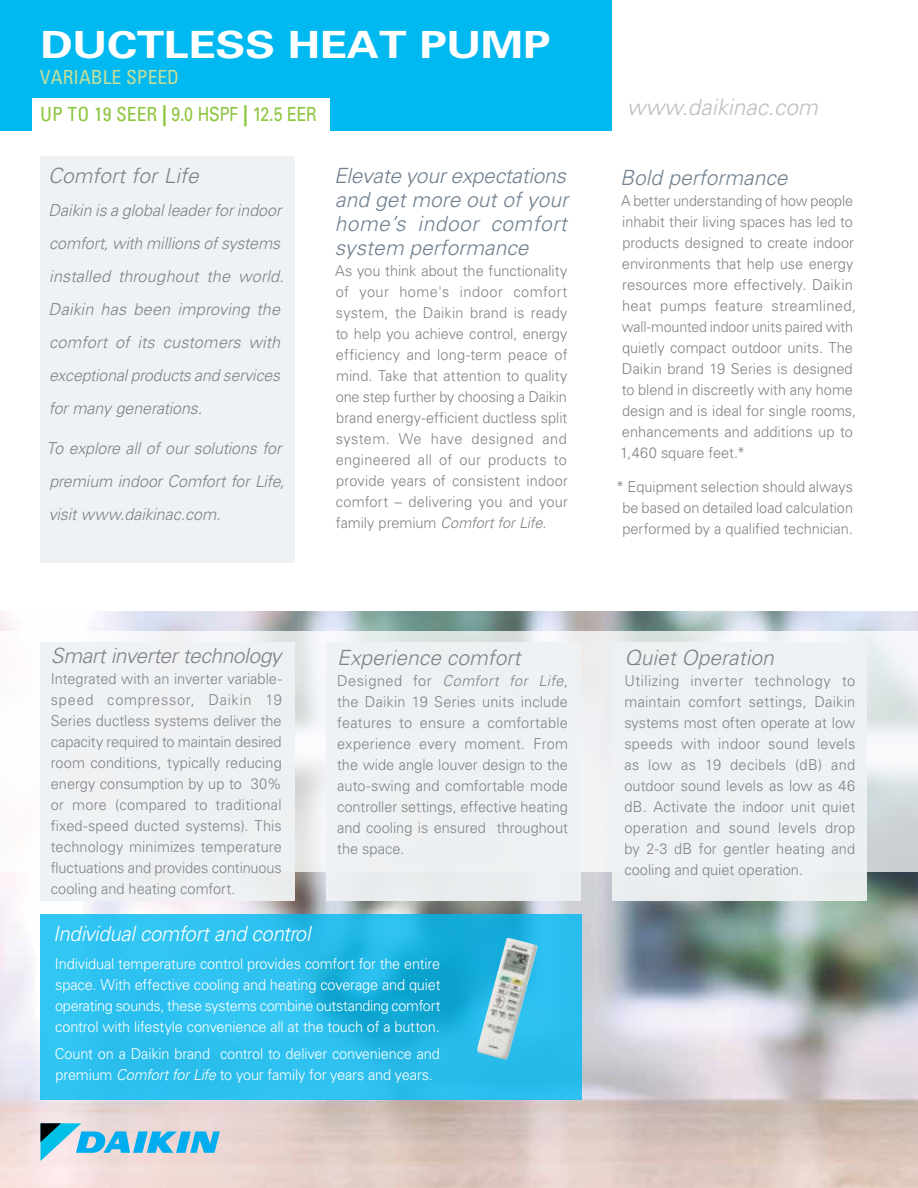
<style>
.page{position:relative;width:918px;height:1188px;background:#fff}
.page>*{position:absolute;margin:0;border:0;box-sizing:border-box;transform-origin:0 0}
.t1{font:700 37.5px "Univers";letter-spacing:-.01em;color:#fff;scale:1.2 1}
.t2{font:italic 300 22.5px "Univers";color:#bcbec0}
.t3{font:italic 300 21px/24px "Univers";color:#718190;text-align:justify}
.t4{font:italic 300 21px "Univers";color:#808285}
.t5{font:italic 300 21px "Univers";letter-spacing:-.015em;color:#fff}
.t6{font:italic 300 21px "Univers";letter-spacing:-.02em;color:#808285}
.t7{font:19.5px "Univers";letter-spacing:-.02em;color:#8dc63f;scale:.82 1}
.t8{font:condensed 19.5px "Univers";color:#c3de99}
.t9{font:italic 300 16.5px/33px "Univers";color:#808285}
.t10{font:300 15px/21px "Univers";color:#808285;text-align:justify}
.t11{font:300 15px/21px "Univers";color:#808285;scale:.95 1}
.t12{font:300 15px/21px "Univers";letter-spacing:-.01em;color:#fff;text-align:justify}
.s1{font-stretch:condensed}
.s2{font-weight:700;font-size:21px}
.s3{font-style:italic}
</style>
<div class="page">
<img style="left:0;top:611px;width:918px;height:577px">
<div style="left:40px;top:157px;width:255px;height:406px;background:#eff2f4"></div>
<svg style="left:40px;top:914px;width:541px;height:186px;background:#2bbce9"></svg>
<svg style="left:0;top:631px;width:918px;height:241px"></svg>
<div style="left:0;top:0;width:612px;height:131px;background:#00b9f1"></div>
<div style="left:32px;top:98px;width:297px;height:34px;background:#fff"></div>
<div style="left:40px;top:642px;width:255px;height:259px;background:#eff2f4"></div>
<div style="left:326px;top:642px;width:255px;height:259px;background:#eff2f4"></div>
<div style="left:612px;top:642px;width:255px;height:259px;background:#eff2f4"></div>
<svg style="left:40px;top:1123px;width:180px;height:38px;background:#8dc5da"></svg>
<img style="left:477px;top:938px;width:31px;height:122px">
<h1 class="t1" style="left:41px;top:23px;width:426px">DUCTLESS HEAT PUMP</h1>
<h3 class="t8" style="left:40px;top:65px;width:141px">VARIABLE SPEED</h3>
<h3 class="t7" style="left:40px;top:101px;width:339px"><span class="s1">UP TO 19 SEER</span> <span class="s2">|</span> 9.0 HSPF <span class="s2">|</span> 12.5 EER</h3>
<h3 class="t4" style="left:48px;top:163px;width:152px">Comfort for Life</h3>
<p class="t9" style="left:49px;top:193px;width:237px">Daikin is a global leader for indoor comfort, with millions of systems installed throughout the world.<br>Daikin has been improving the comfort of its customers with exceptional products and services for many generations.</p>
<p class="t9" style="left:47px;top:431px;width:240px">To explore all of our solutions for premium indoor Comfort for Life, visit www.daikinac.com.</p>
<h3 class="t3" style="left:334px;top:163px;width:236px">Elevate your expectations and get more out of your home’s indoor comfort system performance</h3>
<p class="t10" style="left:335px;top:260px;width:234px">As you think about the functionality of your home's indoor comfort system, the Daikin brand is ready to help you achieve control, energy efficiency and long-term peace of mind. Take that attention to quality one step further by choosing a Daikin brand energy-efficient ductless split system. We have designed and engineered all of our products to provide years of consistent indoor comfort – delivering you and your family premium <span class="s3">Comfort for Life</span>.</p>
<h3 class="t6" style="left:51px;top:643px;width:232px">Smart inverter technology</h3>
<p class="t10" style="left:51px;top:668px;width:232px">Integrated with an inverter variable&shy;speed compressor, Daikin 19<br>Series ductless systems deliver the capacity required to maintain desired room conditions, typically reducing energy consumption by up to 30% or more (compared to traditional fixed-speed ducted systems). This technology minimizes temperature fluctuations and provides continuous cooling and heating comfort.</p>
<h3 class="t4" style="left:337px;top:645px;width:185px">Experience comfort</h3>
<p class="t10" style="left:337px;top:670px;width:232px">Designed for <span class="s3">Comfort for Life</span>, the Daikin 19 Series units include features to ensure a comfortable experience every moment. From the wide angle louver design to the auto-swing and comfortable mode controller settings, effective heating and cooling is ensured throughout the space.</p>
<h3 class="t5" style="left:53px;top:921px;width:259px">Individual comfort and control</h3>
<p class="t12" style="left:55px;top:952px;width:387px">Individual temperature control provides comfort for the entire space. With effective cooling and heating coverage and quiet operating sounds, these systems combine outstanding comfort control with lifestyle convenience all at the touch of a button.</p>
<p class="t12" style="left:55px;top:1043px;width:387px">Count on a Daikin brand control to deliver convenience and premium <span class="s3">Comfort for Life</span> to your family for years and years.</p>
<h2 class="t2" style="left:627px;top:93px;width:193px">www.daikinac.com</h2>
<h3 class="t3" style="left:620px;top:164px;width:169px">Bold performance</h3>
<p class="t11" style="left:620px;top:189px;width:250px">A better understanding of how people inhabit their living spaces has led to products designed to create indoor environments that help use energy resources more effectively. Daikin heat pumps feature streamlined, wall-mounted indoor units paired with quietly compact outdoor units. The Daikin brand 19 Series is designed to blend in discreetly with any home design and is ideal for single rooms, enhancements and additions up to 1,460 square feet.*</p>
<p class="t10" style="left:616px;top:476px;width:238px;text-align:center">* Equipment selection should always be based on detailed load calculation performed by a qualified technician.</p>
<h3 class="t4" style="left:624px;top:645px;width:151px">Quiet Operation</h3>
<p class="t10" style="left:624px;top:670px;width:232px">Utilizing inverter technology to maintain comfort settings, Daikin systems most often operate at low speeds with indoor sound levels as low as 19 decibels (dB) and outdoor sound levels as low as 46 dB. Activate the indoor unit quiet operation and sound levels drop by 2-3 dB for gentler heating and cooling and quiet operation.</p>
</div>
